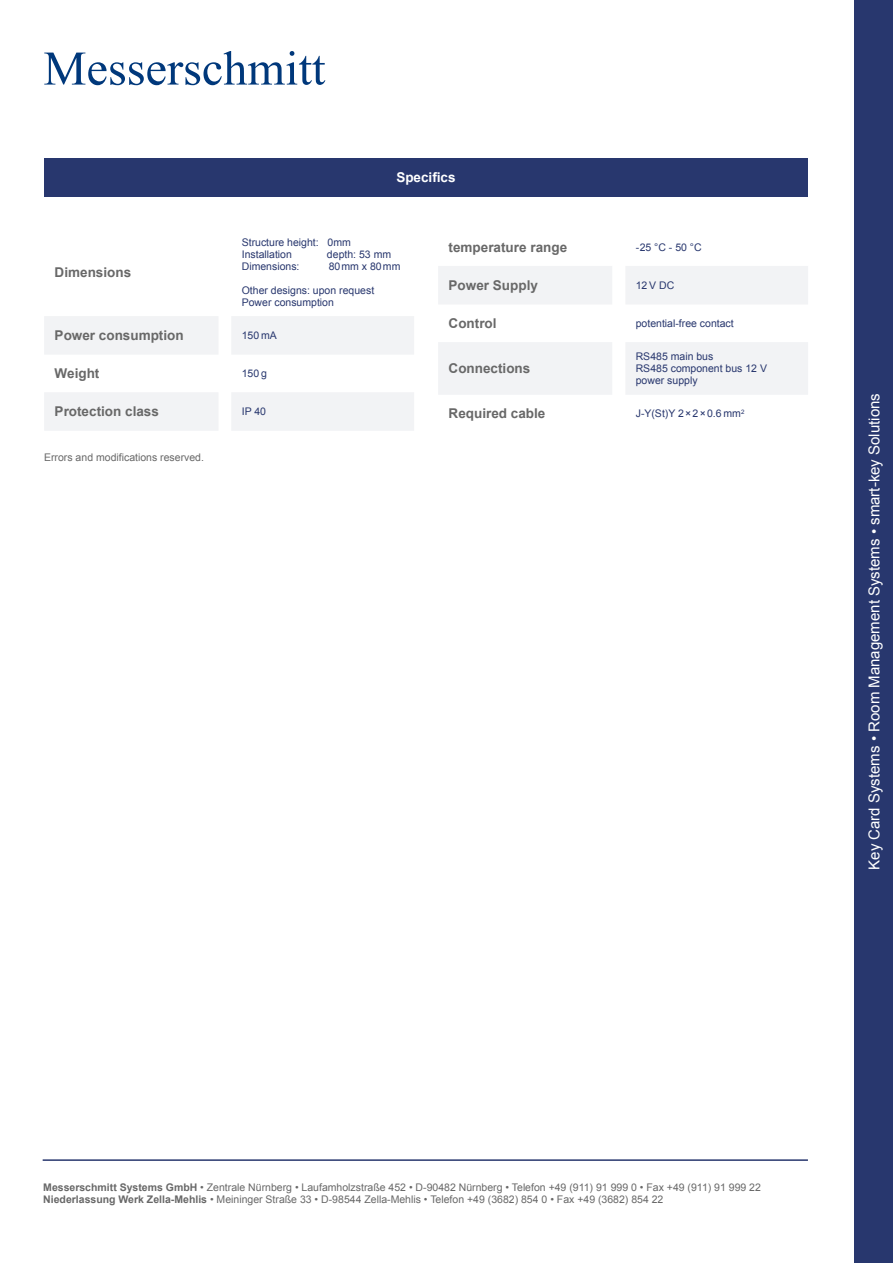
<style>
.page{position:relative;width:893px;height:1263px;background:#fff}
.page>*{position:absolute;margin:0;border:0;box-sizing:border-box;transform-origin:0 0}
.t1{font:15px "Arial";color:#fff}
.t2{font:700 13.5px "Arial";color:#686868}
.t3{font:700 13.5px "Arial";color:#fff}
.t4{font:10.5px/12px "Arial";color:#686868}
.t5{font:10.5px/12px "Arial";color:#28376e}
.s1{font-weight:700}
</style>
<div class="page">
<div style="left:855px;top:0;width:38px;height:1263px;background:#28376e"></div>
<hr style="left:43px;top:1159px;width:765px;height:2px;background:#28376e">
<svg style="left:44px;top:51px;width:281px;height:34px"></svg>
<svg style="left:44px;top:316px;width:370px;height:115px"></svg>
<svg style="left:438px;top:266px;width:370px;height:129px;fill:#f2f3f5"></svg>
<svg style="left:612px;top:266px;width:13px;height:129px"></svg>
<div style="left:44px;top:158px;width:764px;height:39px;background:#28376e"></div>
<p class="t3" style="left:396px;top:169px;width:61px">Specifics</p>
<p class="t2" style="left:55px;top:263px;width:78px">Dimensions</p>
<p class="t5" style="left:242px;top:236px;width:111px">Structure height: 0mm<br>Installation</p>
<p class="t5" style="left:327px;top:248px;width:66px">depth: 53 mm</p>
<p class="t5" style="left:242px;top:260px;width:59px">Dimensions:</p>
<p class="t5" style="left:329px;top:260px;width:73px">80 mm x 80 mm</p>
<p class="t5" style="left:242px;top:284px;width:134px">Other designs: upon request<br>Power consumption</p>
<p class="t2" style="left:55px;top:327px;width:131px">Power consumption</p>
<p class="t5" style="left:242px;top:330px;width:37px">150 mA</p>
<p class="t2" style="left:55px;top:365px;width:46px">Weight</p>
<p class="t5" style="left:242px;top:368px;width:27px">150 g</p>
<p class="t2" style="left:55px;top:403px;width:106px">Protection class</p>
<p class="t5" style="left:242px;top:406px;width:26px">IP 40</p>
<p class="t4" style="left:44px;top:451px;width:161px">Errors and modifications reserved.</p>
<p class="t2" style="left:449px;top:238px;width:120px">temperature range</p>
<p class="t5" style="left:636px;top:241px;width:68px">-25 °C - 50 °C</p>
<p class="t2" style="left:449px;top:276px;width:91px">Power Supply</p>
<p class="t5" style="left:636px;top:279px;width:40px">12 V DC</p>
<p class="t2" style="left:449px;top:315px;width:49px">Control</p>
<p class="t5" style="left:636px;top:318px;width:100px">potential-free contact</p>
<p class="t2" style="left:449px;top:360px;width:83px">Connections</p>
<p class="t5" style="left:636px;top:351px;width:133px">RS485 main bus<br>RS485 component bus 12 V power supply</p>
<p class="t2" style="left:449px;top:405px;width:98px">Required cable</p>
<p class="t5" style="left:636px;top:408px;width:110px">J-Y(St)Y 2 × 2 × 0.6 mm<sup>2</sup></p>
<h1 class="t1" style="left:864px;top:870px;width:478px;rotate:-90deg">Key Card Systems • Room Management Systems • smart-key Solutions</h1>
<p class="t4" style="left:43px;top:1181px;width:719px"><span class="s1">Messerschmitt Systems GmbH</span> • Zentrale Nürnberg • Laufamholzstraße 452 • D-90482 Nürnberg • Telefon +49 (911) 91 999 0 • Fax +49 (911) 91 999 22<br><span class="s1">Niederlassung Werk Zella-Mehlis</span> • Meininger Straße 33 • D-98544 Zella-Mehlis • Telefon +49 (3682) 854 0 • Fax +49 (3682) 854 22</p>
</div>
